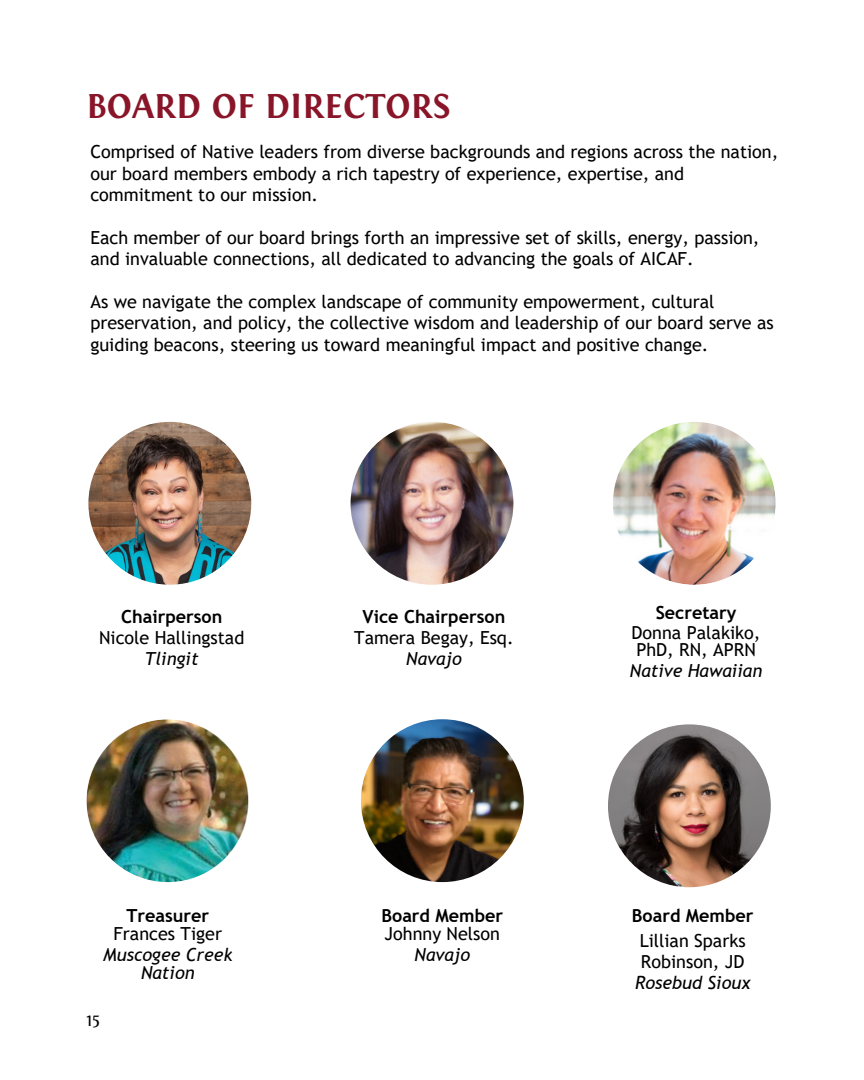
<style>
.page{position:relative;width:864px;height:1080px;background:#fff}
.page>*{position:absolute;margin:0;border:0;box-sizing:border-box;transform-origin:0 0}
.t1{font:700 36px "Fontin";color:#891529}
.t2{font:18px/21.3px "Trebuchet MS";color:#000}
.t3{font:700 18px "Trebuchet MS";color:#000}
.t4{font:italic 18px/18px "Trebuchet MS";color:#000;text-align:center}
.t5{font:18px "Fontin";color:#000}
</style>
<div class="page">
<img style="left:88px;top:422px;width:163px;height:163px;border-radius:50%">
<img style="left:86px;top:719px;width:163px;height:163px;border-radius:50%">
<img style="left:608px;top:724px;width:163px;height:163px;border-radius:50%">
<img style="left:351px;top:422px;width:162px;height:163px;border-radius:50%">
<img style="left:613px;top:422px;width:162px;height:163px;border-radius:50%">
<img style="left:361px;top:719px;width:163px;height:163px;border-radius:50%">
<p class="t1" style="left:86px;top:86px;width:366px">BOARD OF DIRECTORS</p>
<h1 class="t2" style="left:90px;top:141px;width:689px">Comprised of Native leaders from diverse backgrounds and regions across the nation, our board members embody a rich tapestry of experience, expertise, and commitment to our mission.</h1>
<p class="t2" style="left:90px;top:227px;width:671px">Each member of our board brings forth an impressive set of skills, energy, passion, and invaluable connections, all dedicated to advancing the goals of AICAF.</p>
<p class="t2" style="left:90px;top:291px;width:685px">As we navigate the complex landscape of community empowerment, cultural preservation, and policy, the collective wisdom and leadership of our board serve as guiding beacons, steering us toward meaningful impact and positive change.</p>
<p class="t3" style="left:121px;top:607px;width:103px">Chairperson</p>
<p class="t4" style="left:145px;top:649px;width:55px">Tlingit</p>
<h2 class="t2" style="left:99px;top:627px;width:147px">Nicole Hallingstad</h2>
<p class="t3" style="left:363px;top:607px;width:144px">Vice Chairperson</p>
<p class="t4" style="left:406px;top:649px;width:57px">Navajo</p>
<h2 class="t2" style="left:354px;top:627px;width:161px">Tamera Begay, Esq.</h2>
<p class="t3" style="left:656px;top:602px;width:82px">Secretary</p>
<h2 class="t2" style="left:632px;top:625px;width:130px;line-height:16.8px">Donna Palakiko,<br>PhD, RN, APRN</h2>
<p class="t4" style="left:630px;top:662px;width:134px">Native Hawaiian</p>
<p class="t3" style="left:126px;top:905px;width:84px">Treasurer</p>
<p class="t4" style="left:103px;top:945px;width:131px">Muscogee Creek<br>Nation</p>
<h2 class="t2" style="left:114px;top:923px;width:110px">Frances Tiger</h2>
<p class="t3" style="left:381px;top:905px;width:123px">Board Member</p>
<p class="t4" style="left:415px;top:945px;width:57px">Navajo</p>
<h2 class="t2" style="left:385px;top:923px;width:117px">Johnny Nelson</h2>
<p class="t3" style="left:632px;top:905px;width:123px">Board Member</p>
<h2 class="t2" style="left:640px;top:931px;width:108px;line-height:20.2px">Lillian Sparks<br>Robinson, JD</h2>
<p class="t4" style="left:635px;top:974px;width:117px">Rosebud Sioux</p>
<p class="t5" style="left:86px;top:1011px;width:15px">15</p>
</div>
